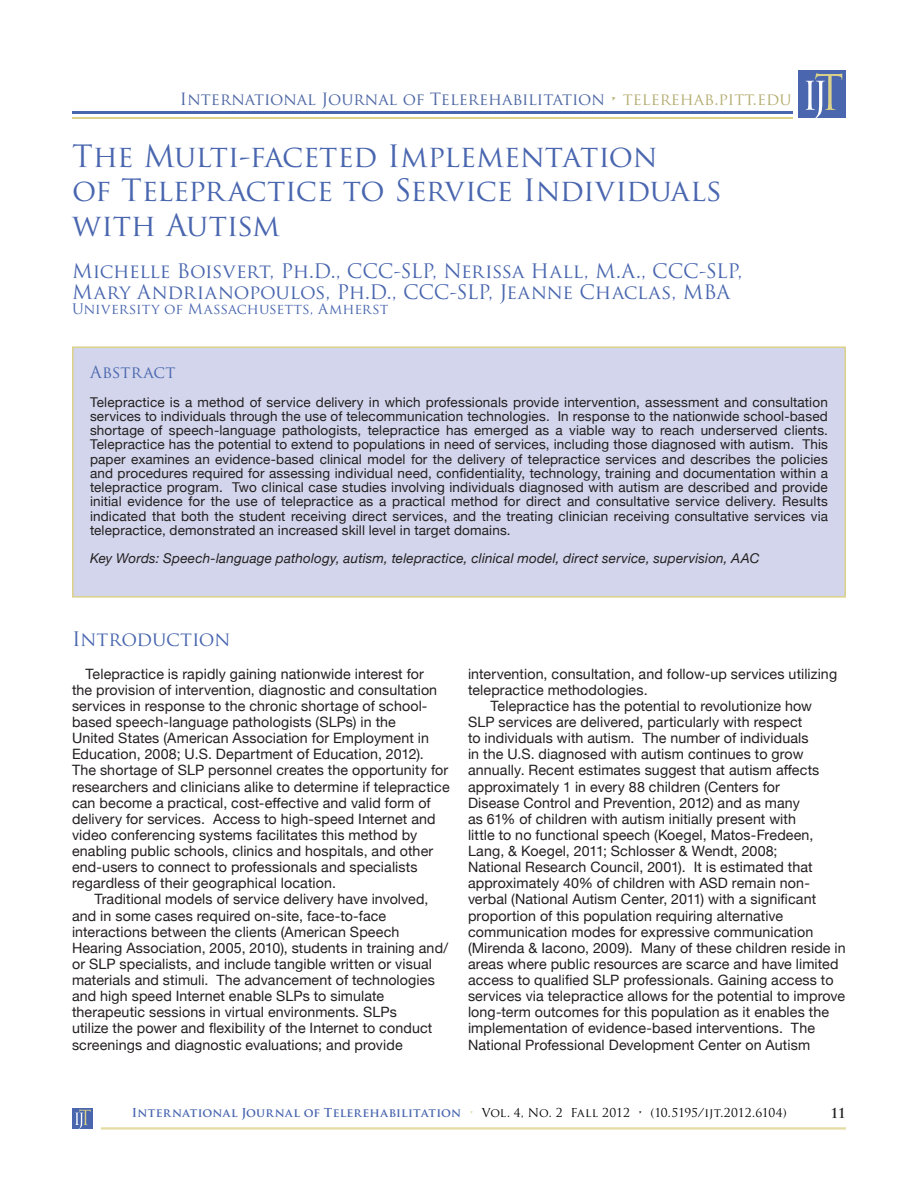
<style>
.page{position:relative;width:918px;height:1188px;background:#fff}
.page>*{position:absolute;margin:0;border:0;box-sizing:border-box;transform-origin:0 0}
.t1{font:30px "Trajan Pro";letter-spacing:-.02em;color:#4966af}
.t2{font:19.5px/21px "Trajan Pro";letter-spacing:-.01em;color:#4966af}
.t3{font:16.5px "Trajan Pro";color:#4d66a4}
.Heading_3{font:16.5px "Trajan Pro";letter-spacing:.005em;color:#4966af}
.Paragraph_1{font:14.25px/16.2px "Helvetica Neue";letter-spacing:.01em;color:#231f20}
.t4{font:14.25px "Trajan Pro";color:#4966af}
.Paragraph_3{font:13.5px/14.2px "Helvetica Neue";letter-spacing:.01em;color:#231f20;text-align:justify}
.Paragraph_3-2{font:italic 13.5px "Helvetica Neue";letter-spacing:.015em;color:#231f20}
.t5{font:700 13.5px "Trajan Pro";color:#231f20}
.t6{font:12px "Trajan Pro";letter-spacing:-.01em;color:#000}
.s1{font-weight:700;color:#b5ae73}
.s2{color:#b5ae73}
.s3{font-weight:700;color:#4966af}
.s4{color:#dbd189}
</style>
<div class="page">
<div style="left:798px;top:70px;width:48px;height:48px;background:#4966af"></div>
<svg style="left:806px;top:73px;width:36px;height:45px"></svg>
<hr style="left:72px;top:112px;width:720px;height:2px;background:#4966af">
<hr style="left:72px;top:117px;width:720px;height:1px;background:#dbd189">
<div style="left:72px;top:1108px;width:20px;height:21px;background:#4966af"></div>
<svg style="left:75px;top:1109px;width:16px;height:20px"></svg>
<hr style="left:101px;top:1128px;width:745px;height:1px;background:#dbd189">
<hr style="left:101px;top:1129px;width:745px;height:1px;background:#dbd189">
<div style="left:72px;top:346px;width:774px;height:252px;background:#d2d5eb;border:2px solid #dbd189"></div>
<p class="t3" style="left:180px;top:88px;width:613px">International Journal of Telerehabilitation <span class="s1">•</span> <span class="s2">telerehab.pitt.edu</span></p>
<p class="t1" style="left:72px;top:137px;width:587px">The Multi-faceted Implementation</p>
<p class="t1" style="left:72px;top:171px;width:652px">of Telepractice to Service Individuals</p>
<p class="t1" style="left:72px;top:206px;width:209px">with Autism</p>
<p class="t2" style="left:72px;top:260px;width:672px">Michelle Boisvert, Ph.D., CCC-SLP, Nerissa Hall, M.A., CCC-SLP,<br>Mary Andrianopoulos, Ph.D., CCC-SLP, Jeanne Chaclas, MBA</p>
<p class="t4" style="left:72px;top:300px;width:318px">University of Massachusetts, Amherst</p>
<p class="Heading_3" style="left:90px;top:362px;width:87px">Abstract</p>
<p class="Paragraph_3" style="left:90px;top:394px;width:740px">Telepractice is a method of service delivery in which professionals provide intervention, assessment and consultation services to individuals through the use of telecommunication technologies. In response to the nationwide school-based shortage of speech-language pathologists, telepractice has emerged as a viable way to reach underserved clients.<br>Telepractice has the potential to extend to populations in need of services, including those diagnosed with autism. This paper examines an evidence-based clinical model for the delivery of telepractice services and describes the policies and procedures required for assessing individual need, confidentiality, technology, training and documentation within a telepractice program. Two clinical case studies involving individuals diagnosed with autism are described and provide initial evidence for the use of telepractice as a practical method for direct and consultative service delivery. Results indicated that both the student receiving direct services, and the treating clinician receiving consultative services via telepractice, demonstrated an increased skill level in target domains.</p>
<p class="Paragraph_3-2" style="left:90px;top:547px;width:671px">Key Words: Speech-language pathology, autism, telepractice, clinical model, direct service, supervision, AAC</p>
<p class="t2" style="left:72px;top:629px;width:160px">Introduction</p>
<p class="Paragraph_1" style="left:72px;top:665px;width:379px;text-indent:14px">Telepractice is rapidly gaining nationwide interest for<br>the provision of intervention, diagnostic and consultation services in response to the chronic shortage of school&shy;based speech-language pathologists (SLPs) in the<br>United States (American Association for Employment in Education, 2008; U.S. Department of Education, 2012).<br>The shortage of SLP personnel creates the opportunity for researchers and clinicians alike to determine if telepractice can become a practical, cost-effective and valid form of delivery for services. Access to high-speed Internet and video conferencing systems facilitates this method by enabling public schools, clinics and hospitals, and other end-users to connect to professionals and specialists regardless of their geographical location.</p>
<p class="Paragraph_1" style="left:72px;top:890px;width:378px;text-indent:23px">Traditional models of service delivery have involved, and in some cases required on-site, face-to-face interactions between the clients (American Speech Hearing Association, 2005, 2010), students in training and/ or SLP specialists, and include tangible written or visual materials and stimuli. The advancement of technologies and high speed Internet enable SLPs to simulate therapeutic sessions in virtual environments. SLPs<br>utilize the power and flexibility of the Internet to conduct screenings and diagnostic evaluations; and provide</p>
<p class="Paragraph_1" style="left:468px;top:664px;width:371px">intervention, consultation, and follow-up services utilizing telepractice methodologies.</p>
<p class="Paragraph_1" style="left:468px;top:697px;width:379px;text-indent:23px">Telepractice has the potential to revolutionize how<br>SLP services are delivered, particularly with respect<br>to individuals with autism. The number of individuals<br>in the U.S. diagnosed with autism continues to grow annually. Recent estimates suggest that autism affects approximately 1 in every 88 children (Centers for<br>Disease Control and Prevention, 2012) and as many<br>as 61% of children with autism initially present with<br>little to no functional speech (Koegel, Matos-Fredeen, Lang, &amp; Koegel, 2011; Schlosser &amp; Wendt, 2008;<br>National Research Council, 2001). It is estimated that approximately 40% of children with ASD remain non&shy;verbal (National Autism Center, 2011) with a significant proportion of this population requiring alternative communication modes for expressive communication (Mirenda &amp; Iacono, 2009). Many of these children reside in areas where public resources are scarce and have limited access to qualified SLP professionals. Gaining access to services via telepractice allows for the potential to improve long-term outcomes for this population as it enables the implementation of evidence-based interventions. The National Professional Development Center on Autism</p>
<p class="t6" style="left:132px;top:1105px;width:656px"><span class="s3">International Journal of Telerehabilitation</span> <span class="s4">•</span> Vol. 4, No. 2 Fall 2012 • (10.5195/ijt.2012.6104)</p>
<p class="t5" style="left:830px;top:1105px;width:17px">11</p>
</div>
